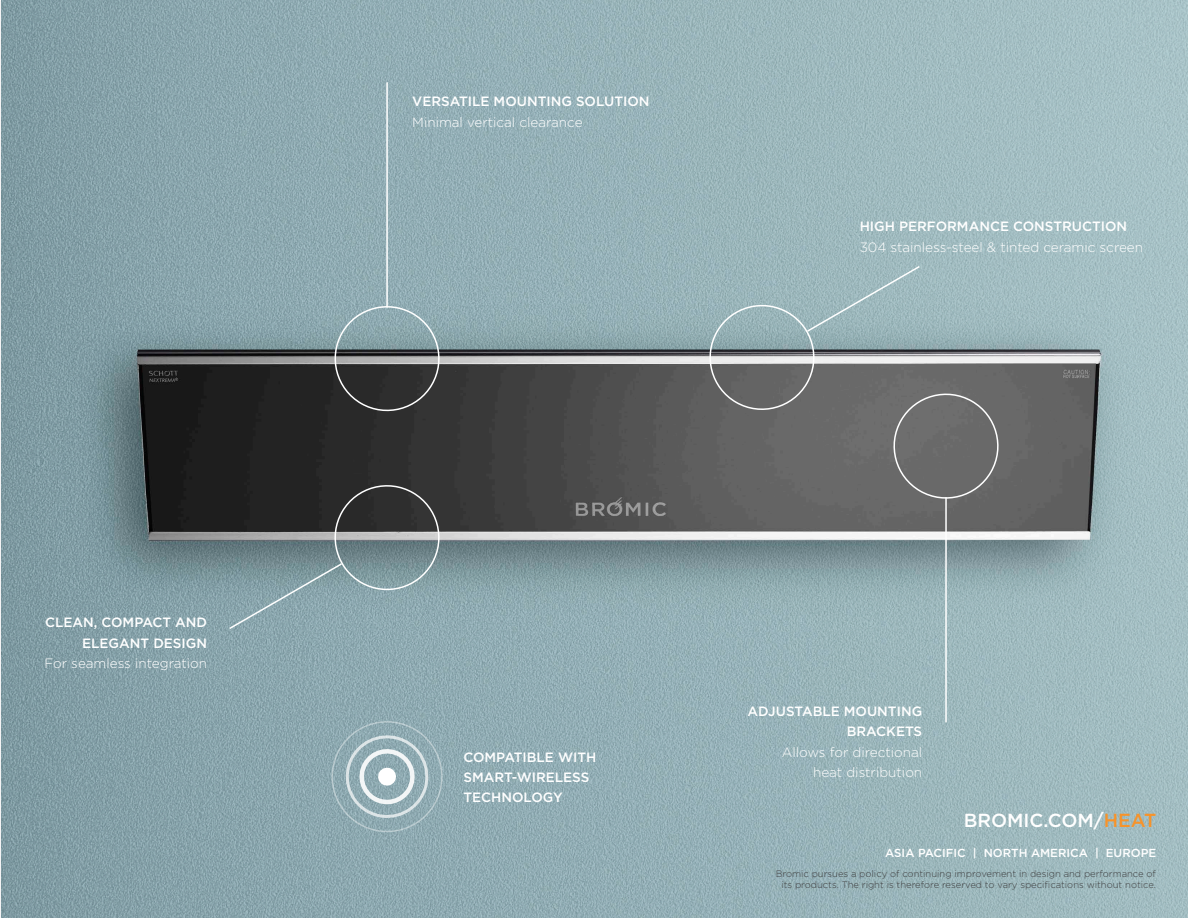
<style>
.page{position:relative;width:1188px;height:918px;background:#fff}
.page>*{position:absolute;margin:0;border:0;box-sizing:border-box;transform-origin:0 0}
.t1{font:500 18.9px "Gotham";color:#fff}
.t2{font:500 13.5px/20.2px "Gotham";color:#fff;text-align:right}
.t3{font:300 13.5px/20.2px "Gotham";color:#fff;text-align:right}
.t4{font:500 11.7px "Gotham";color:#fff}
.t5{font:300 9.45px/11.4px "Gotham";color:#3e3e3f;text-align:right}
.s1{color:#f7932a}
</style>
<div class="page">
<img style="left:0;top:0;width:1px;height:918px">
<img style="left:2px;top:0;width:1186px;height:918px">
<svg style="left:328px;top:299px;width:118px;height:119px"></svg>
<hr style="left:945px;top:497px;width:2px;height:225px;background:#fff">
<hr style="left:386px;top:82px;width:2px;height:226px;background:#fff">
<svg style="left:228px;top:476px;width:218px;height:155px"></svg>
<svg style="left:703px;top:265px;width:302px;height:240px"></svg>
<svg style="left:324px;top:714px;width:126px;height:125px"></svg>
<p class="t2" style="left:45px;top:612px;width:164px">CLEAN, COMPACT AND<br>ELEGANT DESIGN</p>
<p class="t3" style="left:45px;top:653px;width:164px">For seamless integration</p>
<p class="t2" style="left:412px;top:91px;width:239px">VERSATILE MOUNTING SOLUTION</p>
<p class="t3" style="left:412px;top:111px;width:172px">Minimal vertical clearance</p>
<p class="t2" style="left:860px;top:216px;width:269px">HIGH PERFORMANCE CONSTRUCTION</p>
<p class="t3" style="left:860px;top:236px;width:285px">304 stainless-steel &amp; tinted ceramic screen</p>
<p class="t2" style="left:463px;top:747px;width:134px;text-align:left">COMPATIBLE WITH<br>SMART-WIRELESS<br>TECHNOLOGY</p>
<p class="t2" style="left:748px;top:701px;width:176px">ADJUSTABLE MOUNTING<br>BRACKETS</p>
<p class="t3" style="left:782px;top:741px;width:142px">Allows for directional heat distribution</p>
<p class="t1" style="left:964px;top:808px;width:194px">BROMIC.COM/<span class="s1">HEAT</span></p>
<p class="t4" style="left:885px;top:846px;width:273px">ASIA PACIFIC | NORTH AMERICA | EUROPE</p>
<p class="t5" style="left:776px;top:868px;width:382px">Bromic pursues a policy of continuing improvement in design and performance of its products. The right is therefore reserved to vary specifications without notice.</p>
</div>
